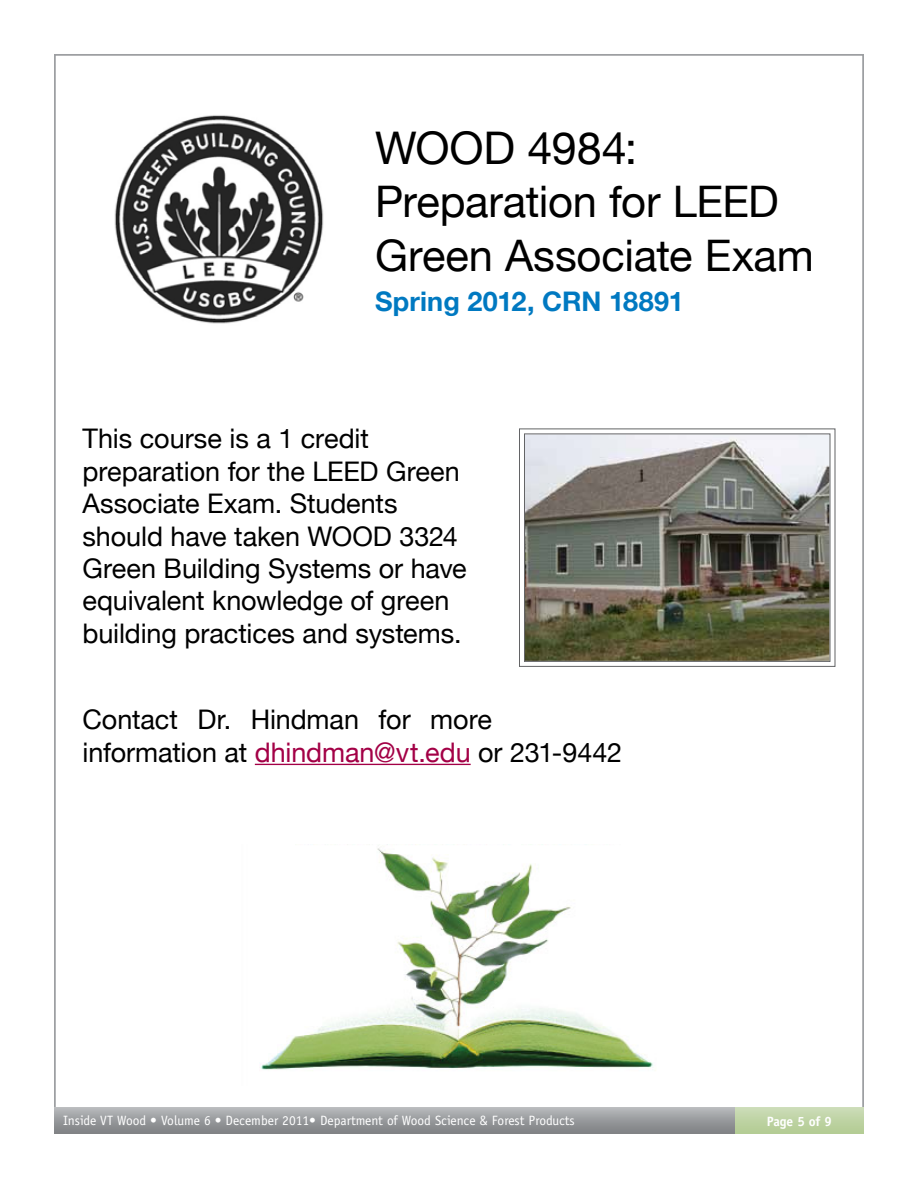
<style>
.page{position:relative;width:918px;height:1188px;background:#fff}
.page>*{position:absolute;margin:0;border:0;box-sizing:border-box;transform-origin:0 0}
.t1{font:45px "Helvetica Neue";letter-spacing:-.005em;color:#000}
.t2{font:43.5px/54px "Helvetica Neue";letter-spacing:-.005em;color:#000}
.t3{font:27px/32.4px "Helvetica Neue";letter-spacing:-.005em;color:#000}
.t4{font:700 27px "Helvetica Neue";letter-spacing:.005em;color:#0079c1}
.t5{font:13.5px "Officina Sans";color:#fff}
.t6{font:700 13.5px "Officina Sans";letter-spacing:-.01em;color:#fff}
.s1{color:#a30046}
</style>
<div class="page">
<hr style="left:255px;top:764px;width:216px;height:1px;background:#a30046">
<img style="left:519px;top:428px;width:317px;height:239px">
<div style="left:524px;top:433px;width:307px;height:229px;border:1px solid #636466"></div>
<img style="left:114px;top:115px;width:210px;height:209px">
<img style="left:260px;top:848px;width:393px;height:223px">
<svg style="left:54px;top:1107px;width:681px;height:27px;background:#999b9e"></svg>
<svg style="left:735px;top:1107px;width:129px;height:27px;background:#bfd3a4"></svg>
<h1 class="t1" style="left:375px;top:122px;width:264px">WOOD 4984:</h1>
<h2 class="t2" style="left:375px;top:174px;width:440px">Preparation for LEED<br>Green Associate Exam</h2>
<p class="t4" style="left:375px;top:284px;width:310px">Spring 2012, CRN 18891</p>
<p class="t3" style="left:83px;top:422px;width:386px">This course is a 1 credit preparation for the LEED Green<br>Associate Exam. Students should have taken WOOD 3324<br>Green Building Systems or have equivalent knowledge of green building practices and systems.</p>
<p class="t3" style="left:83px;top:703px;width:541px">Contact Dr. Hindman for more information at <span class="s1">dhindman@vt.edu</span> or 231-9442</p>
<p class="t5" style="left:63px;top:1113px;width:513px">Inside VT Wood • Volume 6 • December 2011• Department of Wood Science &amp; Forest Products</p>
<p class="t6" style="left:767px;top:1113px;width:67px">Page 5 of 9</p>
</div>
